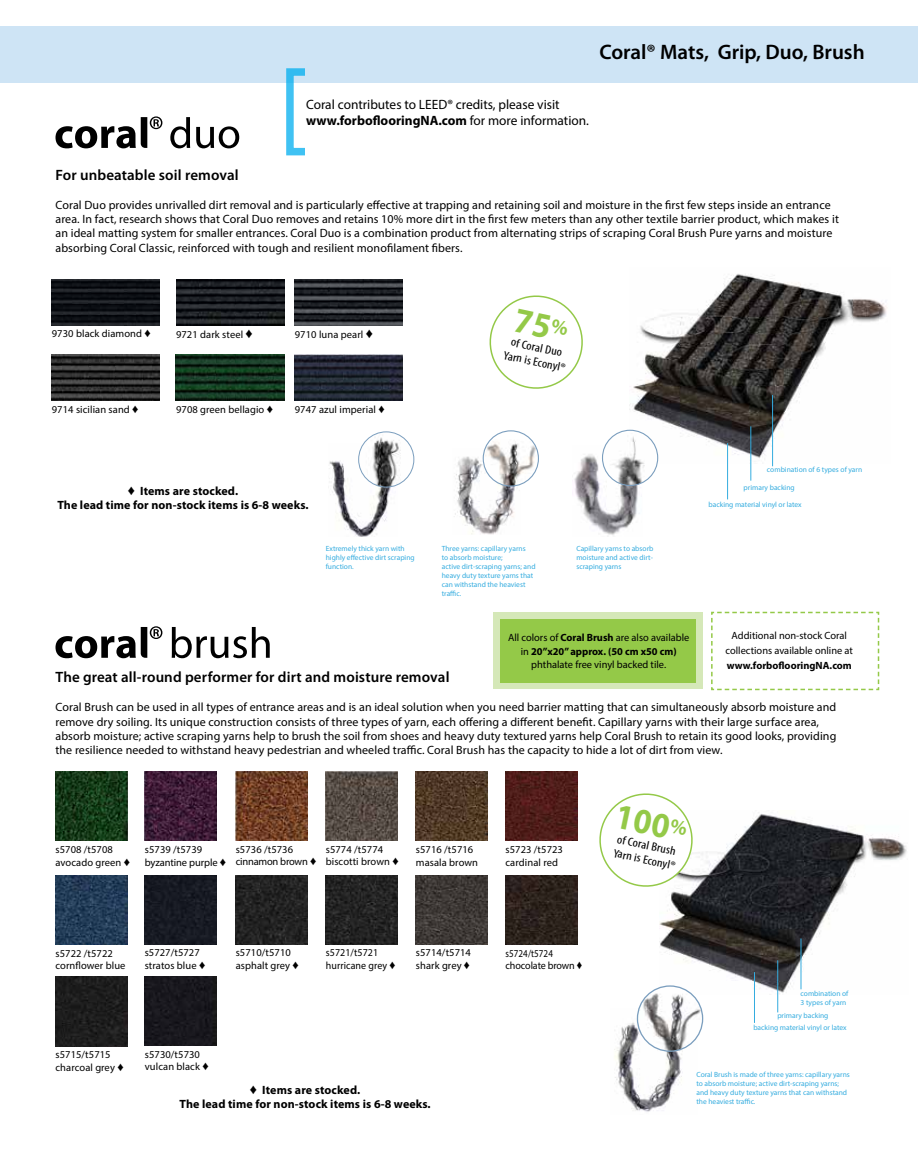
<style>
.page{position:relative;width:918px;height:1161px;background:#fff}
.page>*{position:absolute;margin:0;border:0;box-sizing:border-box;transform-origin:0 0}
.t1{font:700 35.55px "Myriad Pro";color:#94c948;scale:.92 1}
.t2{font:600 21px "Myriad Pro";color:#000}
.t3{font:600 15px "Myriad Pro";letter-spacing:.01em;color:#000}
.t4{font:13.5px/16.5px "Myriad Pro";color:#000}
.t5{font:12px/14.4px "Myriad Pro";letter-spacing:.01em;color:#000}
.t6{font:700 12px/14.4px "Myriad Pro";letter-spacing:.01em;color:#000;text-align:center}
.t7{font:condensed 12px/14.4px "Myriad Pro";color:#000;scale:1.15 1}
.t8{font:10.5px/12.6px "Myriad Pro";letter-spacing:.01em;color:#000}
.t9{font:10.5px/12.6px "Myriad Pro";letter-spacing:-.01em;color:#000}
.t10{font:10.5px/12.6px "Myriad Pro";letter-spacing:-.01em;color:#000;scale:.86 1}
.t11{font:10.5px/12.6px "Myriad Pro";letter-spacing:.01em;color:#000;scale:.95 1}
.t12{font:10.5px/12.6px "Myriad Pro";letter-spacing:-.02em;color:#000}
.t13{font:700 10.5px "Myriad Pro";color:#000}
.t14{font:7.5px/9px "Myriad Pro";color:#34acdf}
.s1{font-weight:700}
</style>
<div class="page">
<div style="left:0;top:27px;width:918px;height:56px;background:#cee4f5"></div>
<img style="left:659px;top:812px;width:248px;height:182px">
<img style="left:630px;top:274px;width:257px;height:190px">
<svg style="left:286px;top:68px;width:19px;height:87px"></svg>
<img style="left:52px;top:279px;width:108px;height:46px">
<img style="left:52px;top:355px;width:38px;height:46px">
<img style="left:90px;top:355px;width:25px;height:46px">
<img style="left:115px;top:355px;width:45px;height:46px">
<img style="left:295px;top:279px;width:36px;height:46px">
<img style="left:331px;top:279px;width:34px;height:46px">
<img style="left:365px;top:279px;width:38px;height:46px">
<img style="left:176px;top:279px;width:45px;height:46px">
<img style="left:221px;top:279px;width:15px;height:46px">
<img style="left:236px;top:279px;width:48px;height:46px">
<img style="left:614px;top:1008px;width:84px;height:104px">
<img style="left:637px;top:986px;width:66px;height:65px;border-radius:33px">
<div style="left:637px;top:985px;width:66px;height:67px;border:1px solid #7b9ebe;border-radius:50%"></div>
<img style="left:329px;top:444px;width:68px;height:93px">
<img style="left:359px;top:432px;width:55px;height:55px;border-radius:28px">
<div style="left:358px;top:432px;width:56px;height:55px;border:1px solid #7b9ebe;border-radius:50%"></div>
<img style="left:454px;top:455px;width:61px;height:79px">
<img style="left:483px;top:440px;width:55px;height:46px">
<div style="left:483px;top:430px;width:56px;height:57px;border:1px solid #7b9ebe;border-radius:50%"></div>
<img style="left:574px;top:451px;width:66px;height:84px">
<img style="left:603px;top:433px;width:55px;height:52px">
<div style="left:602px;top:430px;width:56px;height:56px;border:1px solid #7b9ebe;border-radius:50%"></div>
<hr style="left:801px;top:939px;width:1px;height:50px;background:#34acdf">
<hr style="left:777px;top:960px;width:1px;height:52px;background:#34acdf">
<hr style="left:754px;top:972px;width:1px;height:51px;background:#34acdf">
<hr style="left:772px;top:395px;width:1px;height:71px;background:#34acdf">
<hr style="left:750px;top:426px;width:1px;height:55px;background:#34acdf">
<hr style="left:727px;top:443px;width:1px;height:56px;background:#34acdf">
<svg style="left:599px;top:793px;width:99px;height:97px"></svg>
<svg style="left:711px;top:611px;width:169px;height:80px"></svg>
<img style="left:56px;top:875px;width:72px;height:70px">
<img style="left:416px;top:772px;width:72px;height:69px">
<img style="left:506px;top:772px;width:72px;height:69px">
<img style="left:416px;top:875px;width:72px;height:69px">
<img style="left:56px;top:977px;width:72px;height:69px">
<img style="left:236px;top:875px;width:72px;height:70px">
<img style="left:506px;top:875px;width:72px;height:70px">
<img style="left:326px;top:875px;width:72px;height:70px">
<div style="left:145px;top:875px;width:72px;height:70px;background:#171a23"></div>
<div style="left:145px;top:977px;width:72px;height:69px;background:#19181d"></div>
<div style="left:494px;top:612px;width:209px;height:77px;background:#d5e8b8"></div>
<div style="left:500px;top:620px;width:195px;height:63px;background:#94c948"></div>
<img style="left:295px;top:355px;width:33px;height:46px">
<img style="left:328px;top:355px;width:29px;height:46px">
<img style="left:357px;top:355px;width:46px;height:46px">
<img style="left:175px;top:355px;width:41px;height:46px">
<img style="left:216px;top:355px;width:19px;height:46px">
<img style="left:235px;top:355px;width:49px;height:46px">
<svg style="left:56px;top:116px;width:106px;height:32px"></svg>
<svg style="left:170px;top:117px;width:20px;height:31px"></svg>
<svg style="left:196px;top:126px;width:43px;height:22px"></svg>
<svg style="left:56px;top:626px;width:106px;height:32px"></svg>
<svg style="left:172px;top:627px;width:98px;height:31px"></svg>
<img style="left:56px;top:772px;width:72px;height:69px">
<img style="left:145px;top:772px;width:72px;height:69px">
<img style="left:236px;top:772px;width:72px;height:69px">
<img style="left:326px;top:771px;width:72px;height:70px">
<svg style="left:489px;top:295px;width:94px;height:94px"></svg>
<h2 class="t2" style="left:599px;top:39px;width:267px">Coral® Mats, Grip, Duo, Brush</h2>
<p class="t4" style="left:306px;top:96px;width:284px">Coral contributes to LEED® credits, please visit <span class="s1">www.forboflooringNA.com</span> for more information.</p>
<p class="t3" style="left:56px;top:165px;width:185px">For unbeatable soil removal</p>
<p class="t5" style="left:56px;top:197px;width:785px">Coral Duo provides unrivalled dirt removal and is particularly effective at trapping and retaining soil and moisture in the first few steps inside an entrance area. In fact, research shows that Coral Duo removes and retains 10% more dirt in the first few meters than any other textile barrier product, which makes it an ideal matting system for smaller entrances. Coral Duo is a combination product from alternating strips of scraping Coral Brush Pure yarns and moisture absorbing Coral Classic, reinforced with tough and resilient monofilament fibers.</p>
<p class="t8" style="left:52px;top:327px;width:100px">9730 black diamond ♦</p>
<p class="t8" style="left:176px;top:328px;width:78px">9721 dark steel ♦</p>
<p class="t8" style="left:295px;top:328px;width:80px">9710 luna pearl ♦</p>
<p class="t8" style="left:52px;top:403px;width:88px">9714 sicilian sand ♦</p>
<p class="t8" style="left:176px;top:403px;width:98px">9708 green bellagio ♦</p>
<p class="t8" style="left:295px;top:403px;width:91px">9747 azul imperial ♦</p>
<p class="t7" style="left:508px;top:333px;width:56px;text-align:center;rotate:12deg">of Coral Duo<br>Yarn is Econyl®</p>
<p class="t6" style="left:57px;top:483px;width:253px">♦ Items are stocked.<br>The lead time for non-stock items is 6-8 weeks.</p>
<p class="t14" style="left:326px;top:544px;width:90px">Extremely thick yarn with highly effective dirt scraping function.</p>
<p class="t14" style="left:442px;top:544px;width:95px">Three yarns: capillary yarns<br>to absorb moisture;<br>active dirt-scraping yarns; and heavy duty texture yarns that can withstand the heaviest traffic.</p>
<p class="t14" style="left:576px;top:544px;width:79px;text-align:justify">Capillary yarns to absorb moisture and active dirt&shy;scraping yarns</p>
<p class="t14" style="left:767px;top:465px;width:97px">combination of 6 types of yarn</p>
<p class="t14" style="left:708px;top:480px;width:95px;line-height:16.2px;text-indent:35px">primary backing backing material vinyl or latex</p>
<p class="t8" style="left:726px;top:627px;width:129px;line-height:15px;text-align:center">Additional non-stock Coral collections available online at</p>
<p class="t13" style="left:727px;top:658px;width:127px">www.forboflooringNA.com</p>
<p class="t8" style="left:508px;top:631px;width:183px;line-height:13.5px;text-align:center">All colors of <span class="s1">Coral Brush</span> are also available in <span class="s1">20”x20” approx. (50 cm x50 cm) </span>phthalate free vinyl backed tile.</p>
<p class="t3" style="left:56px;top:668px;width:396px">The great all-round performer for dirt and moisture removal</p>
<p class="t5" style="left:56px;top:700px;width:782px">Coral Brush can be used in all types of entrance areas and is an ideal solution when you need barrier matting that can simultaneously absorb moisture and remove dry soiling. Its unique construction consists of three types of yarn, each offering a different benefit. Capillary yarns with their large surface area, absorb moisture; active scraping yarns help to brush the soil from shoes and heavy duty textured yarns help Coral Brush to retain its good looks, providing the resilience needed to withstand heavy pedestrian and wheeled traffic. Coral Brush has the capacity to hide a lot of dirt from view.</p>
<p class="t8" style="left:56px;top:843px;width:76px">s5708 /t5708 avocado green ♦</p>
<p class="t9" style="left:145px;top:843px;width:83px">s5739 /t5739 byzantine purple ♦</p>
<p class="t12" style="left:236px;top:843px;width:82px">s5736 /t5736 cinnamon brown ♦</p>
<p class="t8" style="left:326px;top:843px;width:74px">s5774 /t5774 biscotti brown ♦</p>
<p class="t8" style="left:416px;top:843px;width:64px">s5716 /t5716 masala brown</p>
<p class="t8" style="left:506px;top:843px;width:59px">s5723 /t5723 cardinal red</p>
<h1 class="t1" style="left:621px;top:793px;width:80px;rotate:12deg">100<sup>%</sup></h1>
<p class="t7" style="left:618px;top:831px;width:56px;rotate:12deg">of Coral Brush<br>Yarn is Econyl®</p>
<p class="t8" style="left:56px;top:947px;width:72px">s5722 /t5722 cornflower blue</p>
<p class="t8" style="left:145px;top:946px;width:62px">s5727/t5727 stratos blue ♦</p>
<p class="t8" style="left:236px;top:946px;width:65px">s5710/t5710 asphalt grey ♦</p>
<p class="t11" style="left:326px;top:946px;width:75px">s5721/t5721 hurricane grey ♦</p>
<p class="t8" style="left:416px;top:946px;width:57px">s5714/t5714 shark grey ♦</p>
<p class="t10" style="left:506px;top:947px;width:91px">s5724/t5724 chocolate brown ♦</p>
<p class="t8" style="left:56px;top:1048px;width:70px">s5715/t5715 charcoal grey ♦</p>
<p class="t8" style="left:145px;top:1048px;width:65px">s5730/t5730 vulcan black ♦</p>
<p class="t6" style="left:179px;top:1082px;width:253px">♦ Items are stocked.<br>The lead time for non-stock items is 6-8 weeks.</p>
<p class="t14" style="left:801px;top:989px;width:49px">combination of<br>3 types of yarn</p>
<p class="t14" style="left:753px;top:1009px;width:95px;line-height:12.3px;text-indent:24px">primary backing backing material vinyl or latex</p>
<p class="t14" style="left:696px;top:1070px;width:155px">Coral Brush is made of three yarns: capillary yarns to absorb moisture; active dirt-scraping yarns; and heavy duty texture yarns that can withstand the heaviest traffic.</p>
</div>
